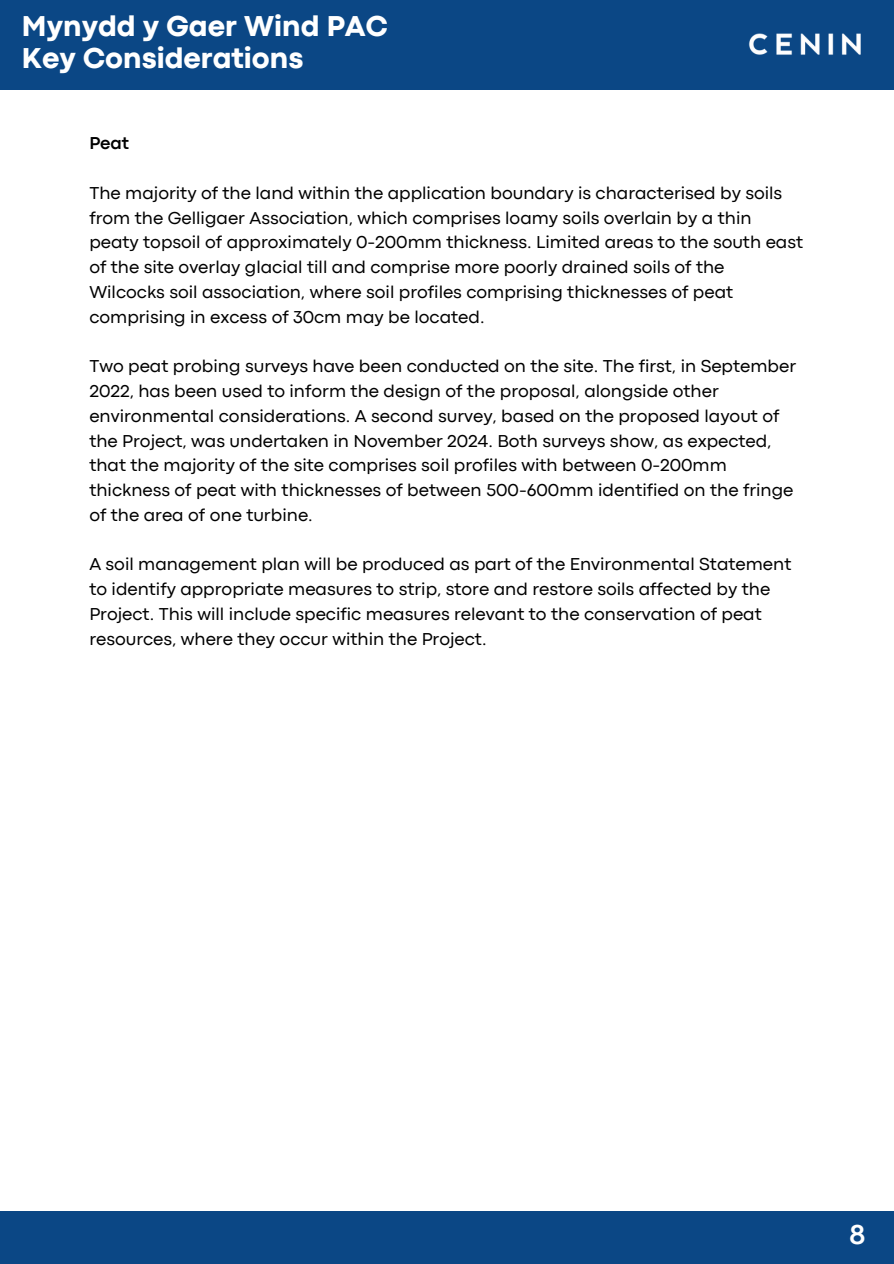
<style>
.page{position:relative;width:894px;height:1264px;background:#fff}
.page>*{position:absolute;margin:0;border:0;box-sizing:border-box;transform-origin:0 0}
.t1{font:800 30px/32.7px "Codec Pro";color:#fff}
.t2{font:700 28.5px "Codec Pro";color:#fff}
.t3{font:18px/24.8px "Codec Pro";color:#000}
.t4{font:700 18px "Codec Pro";color:#000}
</style>
<div class="page">
<div style="left:0;top:0;width:893px;height:89px;background:#0b4785"></div>
<img style="left:749px;top:33px;width:112px;height:22px">
<div style="left:0;top:1211px;width:893px;height:52px;background:#0b4785"></div>
<h1 class="t1" style="left:22px;top:12px;width:367px">Mynydd y Gaer Wind PAC<br>Key Considerations</h1>
<p class="t4" style="left:89px;top:137px;width:41px">Peat</p>
<h2 class="t3" style="left:89px;top:182px;width:715px">The majority of the land within the application boundary is characterised by soils from the Gelligaer Association, which comprises loamy soils overlain by a thin peaty topsoil of approximately 0-200mm thickness. Limited areas to the south east of the site overlay glacial till and comprise more poorly drained soils of the Wilcocks soil association, where soil profiles comprising thicknesses of peat comprising in excess of 30cm may be located.</h2>
<p class="t3" style="left:89px;top:355px;width:708px">Two peat probing surveys have been conducted on the site. The first, in September 2022, has been used to inform the design of the proposal, alongside other environmental considerations. A second survey, based on the proposed layout of the Project, was undertaken in November 2024. Both surveys show, as expected, that the majority of the site comprises soil profiles with between 0-200mm thickness of peat with thicknesses of between 500-600mm identified on the fringe of the area of one turbine.</p>
<p class="t3" style="left:89px;top:553px;width:703px">A soil management plan will be produced as part of the Environmental Statement to identify appropriate measures to strip, store and restore soils affected by the Project. This will include specific measures relevant to the conservation of peat resources, where they occur within the Project.</p>
<p class="t2" style="left:849px;top:1223px;width:17px">8</p>
</div>
